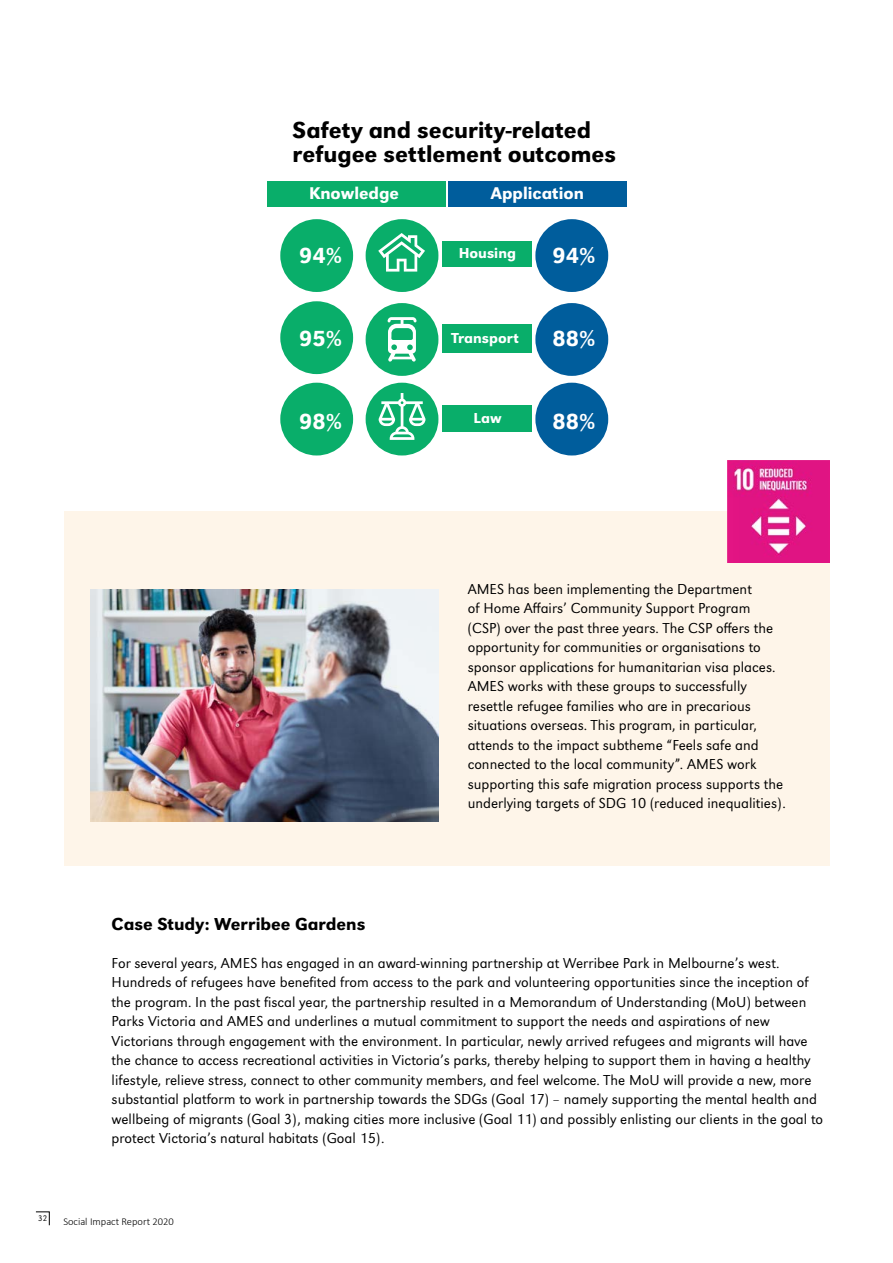
<style>
.page{position:relative;width:893px;height:1263px;background:#fff}
.page>*{position:absolute;margin:0;border:0;box-sizing:border-box;transform-origin:0 0}
.t1{font:500 24px/24px "URW Grotesk";color:#000}
.t2{font:500 22.65px "URW Grotesk";color:#fff}
.t3{font:500 18px "URW Grotesk";color:#000}
.t4{font:500 17.7px "URW Grotesk";color:#fff}
.t5{font:300 15px/19.5px "URW Grotesk";color:#000}
.t6{font:500 15px "URW Grotesk";color:#fff}
.t7{font:300 10.5px "Calibri";color:#000}
.t8{font:300 8.4px "URW Grotesk";color:#000}
</style>
<div class="page">
<div style="left:64px;top:511px;width:766px;height:354px;background:#fef5e9"></div>
<img style="left:728px;top:460px;width:102px;height:102px">
<div style="left:442px;top:324px;width:89px;height:29px;background:#09ae6a"></div>
<div style="left:442px;top:406px;width:89px;height:26px;background:#09ae6a"></div>
<div style="left:442px;top:242px;width:89px;height:25px;background:#09ae6a"></div>
<div style="left:280px;top:219px;width:73px;height:73px;background:#09ae6a;border-radius:50%"></div>
<div style="left:280px;top:301px;width:73px;height:73px;background:#09ae6a;border-radius:50%"></div>
<div style="left:280px;top:383px;width:73px;height:72px;background:#09ae6a;border-radius:50%"></div>
<div style="left:267px;top:182px;width:179px;height:25px;background:#09ae6a"></div>
<div style="left:535px;top:219px;width:73px;height:73px;background:#005d9c;border-radius:50%"></div>
<div style="left:535px;top:303px;width:73px;height:73px;background:#005d9c;border-radius:50%"></div>
<div style="left:535px;top:383px;width:73px;height:72px;background:#005d9c;border-radius:50%"></div>
<div style="left:448px;top:182px;width:179px;height:25px;background:#005d9c"></div>
<div style="left:366px;top:219px;width:72px;height:73px;background:#09ae6a;border-radius:50%"></div>
<div style="left:366px;top:303px;width:72px;height:73px;background:#09ae6a;border-radius:50%"></div>
<div style="left:366px;top:383px;width:72px;height:72px;background:#09ae6a;border-radius:50%"></div>
<svg style="left:378px;top:233px;width:47px;height:39px"></svg>
<svg style="left:379px;top:393px;width:46px;height:47px"></svg>
<svg style="left:388px;top:317px;width:28px;height:45px"></svg>
<img style="left:91px;top:589px;width:347px;height:232px">
<svg style="left:36px;top:1211px;width:14px;height:14px"></svg>
<p class="t1" style="left:293px;top:118px;width:325px">Safety and security-related refugee settlement outcomes</p>
<p class="t4" style="left:309px;top:183px;width:92px">Knowledge</p>
<p class="t4" style="left:491px;top:183px;width:95px">Application</p>
<p class="t2" style="left:299px;top:242px;width:45px">94%</p>
<p class="t6" style="left:459px;top:244px;width:59px">Housing</p>
<p class="t2" style="left:552px;top:242px;width:45px">94%</p>
<p class="t2" style="left:299px;top:325px;width:45px">95%</p>
<p class="t6" style="left:452px;top:329px;width:69px">Transport</p>
<p class="t2" style="left:552px;top:325px;width:45px">88%</p>
<p class="t2" style="left:299px;top:408px;width:45px">98%</p>
<p class="t6" style="left:474px;top:409px;width:29px">Law</p>
<p class="t2" style="left:552px;top:408px;width:45px">88%</p>
<p class="t5" style="left:468px;top:579px;width:320px">AMES has been implementing the Department<br>of Home Affairs’ Community Support Program (CSP) over the past three years. The CSP offers the opportunity for communities or organisations to sponsor applications for humanitarian visa places.<br>AMES works with these groups to successfully resettle refugee families who are in precarious situations overseas. This program, in particular, attends to the impact subtheme “Feels safe and connected to the local community”. AMES work supporting this safe migration process supports the underlying targets of SDG 10 (reduced inequalities).</p>
<p class="t3" style="left:112px;top:914px;width:255px">Case Study: Werribee Gardens</p>
<p class="t5" style="left:112px;top:953px;width:713px">For several years, AMES has engaged in an award-winning partnership at Werribee Park in Melbourne’s west.<br>Hundreds of refugees have benefited from access to the park and volunteering opportunities since the inception of the program. In the past fiscal year, the partnership resulted in a Memorandum of Understanding (MoU) between Parks Victoria and AMES and underlines a mutual commitment to support the needs and aspirations of new Victorians through engagement with the environment. In particular, newly arrived refugees and migrants will have the chance to access recreational activities in Victoria’s parks, thereby helping to support them in having a healthy lifestyle, relieve stress, connect to other community members, and feel welcome. The MoU will provide a new, more substantial platform to work in partnership towards the SDGs (Goal 17) – namely supporting the mental health and wellbeing of migrants (Goal 3), making cities more inclusive (Goal 11) and possibly enlisting our clients in the goal to protect Victoria’s natural habitats (Goal 15).</p>
<p class="t8" style="left:38px;top:1214px;width:11px">32</p>
<p class="t7" style="left:63px;top:1215px;width:112px">Social Impact Report 2020</p>
</div>
